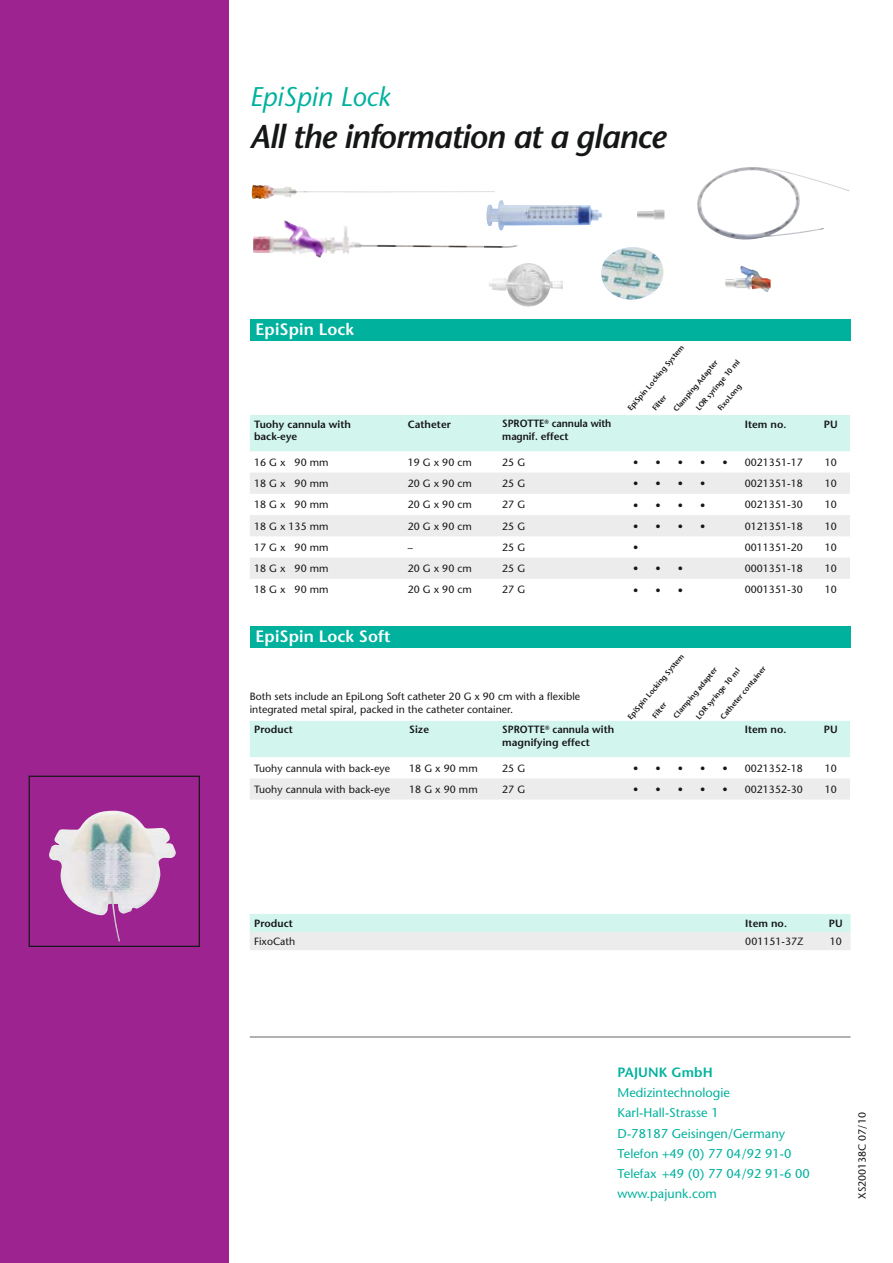
<style>
.page{position:relative;width:893px;height:1263px;background:#fff}
.page>*{position:absolute;margin:0;border:0;box-sizing:border-box;transform-origin:0 0}
.t1{font:italic 600 33px "Stone Sans";letter-spacing:-.03em;color:#151616}
.t2{font:italic 27px "Stone Sans";letter-spacing:.005em;color:#00b19d}
.t3{font:600 16.5px "Stone Sans";letter-spacing:.005em;color:#fff}
.t4{font:600 13.5px "Stone Sans";letter-spacing:.005em;color:#00b19d}
.t5{font:12.75px/20.2px "Stone Sans";letter-spacing:.005em;color:#00b19d}
.t6{font:10.5px/12.6px "Stone Sans";letter-spacing:.005em;color:#151616}
.t7{font:600 10.5px/12.6px "Stone Sans";letter-spacing:.005em;color:#151616}
.t8{font:600 10.5px/12.6px "Stone Sans";letter-spacing:.005em;color:#151616;scale:.95 1}
.t9{font:600 7.5px/16.4px "Stone Sans";color:#151616}
.s1{font-weight:600}
</style>
<div class="page">
<div style="left:0;top:0;width:229px;height:1263px;background:#9d2391"></div>
<img style="left:486px;top:200px;width:116px;height:26px">
<img style="left:725px;top:266px;width:46px;height:26px">
<img style="left:637px;top:210px;width:28px;height:10px">
<img style="left:601px;top:247px;width:62px;height:53px;border-radius:50%">
<img style="left:252px;top:185px;width:243px;height:14px">
<img style="left:253px;top:220px;width:265px;height:38px">
<img style="left:697px;top:167px;width:153px;height:73px">
<img style="left:489px;top:263px;width:74px;height:44px">
<hr style="left:250px;top:1036px;width:600px;height:2px;background:#989899">
<div style="left:29px;top:776px;width:171px;height:171px;border:1px solid #151616"></div>
<img style="left:49px;top:811px;width:127px;height:130px">
<div style="left:250px;top:319px;width:600px;height:22px;background:#00b19d"></div>
<div style="left:250px;top:415px;width:600px;height:36px;background:#d2f5ee"></div>
<svg style="left:250px;top:473px;width:600px;height:106px;fill:#ececec"></svg>
<div style="left:250px;top:626px;width:600px;height:22px;background:#00b19d"></div>
<div style="left:250px;top:721px;width:600px;height:36px;background:#d2f5ee"></div>
<div style="left:250px;top:778px;width:600px;height:22px;background:#ececec"></div>
<svg style="left:250px;top:914px;width:601px;height:36px;background:#dff0ed"></svg>
<h2 class="t2" style="left:250px;top:87px;width:142px">EpiSpin Lock</h2>
<h1 class="t1" style="left:250px;top:124px;width:417px">All the information at a glance</h1>
<h3 class="t3" style="left:256px;top:323px;width:100px">EpiSpin Lock</h3>
<p class="t9" style="left:624px;top:405px;width:84px;rotate:-50deg">EpiSpin Locking System</p>
<p class="t9" style="left:692px;top:405px;width:65px;rotate:-50deg">LOR syringe 10 ml</p>
<p class="t9" style="left:669px;top:406px;width:66px;rotate:-50deg">Clamping Adapter</p>
<p class="t9" style="left:713px;top:405px;width:34px;rotate:-50deg">FixoLong</p>
<p class="t9" style="left:648px;top:405px;width:19px;rotate:-50deg">Filter</p>
<p class="t7" style="left:254px;top:419px;width:98px">Tuohy cannula with back-eye</p>
<p class="t7" style="left:408px;top:419px;width:45px">Catheter</p>
<p class="t8" style="left:502px;top:418px;width:116px">SPROTTE<sup>®</sup> cannula with magnif. effect</p>
<p class="t7" style="left:745px;top:419px;width:43px">Item no.</p>
<p class="t7" style="left:824px;top:419px;width:15px">PU</p>
<p class="t6" style="left:254px;top:457px;width:76px">16 G x 90 mm</p>
<p class="t6" style="left:408px;top:457px;width:66px">19 G x 90 cm</p>
<p class="t6" style="left:502px;top:457px;width:24px">25 G</p>
<p class="t7" style="left:633px;top:457px;width:29px">• •</p>
<p class="t7" style="left:678px;top:457px;width:29px">• •</p>
<p class="t6" style="left:722px;top:457px;width:82px"><span class="s1">•</span> 0021351-17</p>
<p class="t6" style="left:825px;top:457px;width:14px">10</p>
<p class="t6" style="left:254px;top:478px;width:76px">18 G x 90 mm</p>
<p class="t6" style="left:408px;top:478px;width:66px">20 G x 90 cm</p>
<p class="t6" style="left:502px;top:478px;width:24px">25 G</p>
<p class="t7" style="left:633px;top:478px;width:29px">• •</p>
<p class="t7" style="left:678px;top:478px;width:29px">• •</p>
<p class="t6" style="left:745px;top:478px;width:60px">0021351-18</p>
<p class="t6" style="left:825px;top:478px;width:14px">10</p>
<p class="t6" style="left:254px;top:499px;width:76px">18 G x 90 mm</p>
<p class="t6" style="left:408px;top:499px;width:66px">20 G x 90 cm</p>
<p class="t6" style="left:502px;top:499px;width:24px">27 G</p>
<p class="t7" style="left:633px;top:500px;width:29px">• •</p>
<p class="t7" style="left:678px;top:500px;width:29px">• •</p>
<p class="t6" style="left:745px;top:499px;width:60px">0021351-30</p>
<p class="t6" style="left:825px;top:499px;width:14px">10</p>
<p class="t6" style="left:254px;top:521px;width:76px">18 G x 135 mm</p>
<p class="t6" style="left:408px;top:521px;width:66px">20 G x 90 cm</p>
<p class="t6" style="left:502px;top:521px;width:24px">25 G</p>
<p class="t7" style="left:633px;top:521px;width:29px">• •</p>
<p class="t7" style="left:678px;top:521px;width:29px">• •</p>
<p class="t6" style="left:745px;top:521px;width:60px">0121351-18</p>
<p class="t6" style="left:825px;top:521px;width:14px">10</p>
<p class="t6" style="left:254px;top:542px;width:76px">17 G x 90 mm</p>
<p class="t6" style="left:408px;top:542px;width:7px">–</p>
<p class="t6" style="left:502px;top:542px;width:24px">25 G</p>
<p class="t7" style="left:633px;top:542px;width:7px">•</p>
<p class="t6" style="left:745px;top:542px;width:60px">0011351-20</p>
<p class="t6" style="left:825px;top:542px;width:14px">10</p>
<p class="t6" style="left:254px;top:563px;width:76px">18 G x 90 mm</p>
<p class="t6" style="left:408px;top:563px;width:66px">20 G x 90 cm</p>
<p class="t6" style="left:502px;top:563px;width:24px">25 G</p>
<p class="t7" style="left:633px;top:563px;width:29px">• •</p>
<p class="t7" style="left:678px;top:563px;width:7px">•</p>
<p class="t6" style="left:745px;top:563px;width:60px">0001351-18</p>
<p class="t6" style="left:825px;top:563px;width:14px">10</p>
<p class="t6" style="left:254px;top:585px;width:76px">18 G x 90 mm</p>
<p class="t6" style="left:408px;top:585px;width:66px">20 G x 90 cm</p>
<p class="t6" style="left:502px;top:585px;width:24px">27 G</p>
<p class="t7" style="left:633px;top:585px;width:29px">• •</p>
<p class="t7" style="left:678px;top:585px;width:7px">•</p>
<p class="t6" style="left:745px;top:585px;width:60px">0001351-30</p>
<p class="t6" style="left:825px;top:585px;width:14px">10</p>
<h3 class="t3" style="left:256px;top:630px;width:136px">EpiSpin Lock Soft</h3>
<p class="t6" style="left:250px;top:691px;width:332px">Both sets include an EpiLong Soft catheter 20 G x 90 cm with a flexible integrated metal spiral, packed in the catheter container.</p>
<p class="t9" style="left:624px;top:713px;width:84px;rotate:-50deg">EpiSpin Locking System</p>
<p class="t9" style="left:716px;top:713px;width:68px;rotate:-50deg">Catheter container</p>
<p class="t9" style="left:657px;top:702px;width:65px;text-indent:-14px;rotate:-50deg">Filter<br>Clamping adapter</p>
<p class="t9" style="left:692px;top:713px;width:65px;rotate:-50deg">LOR syringe 10 ml</p>
<p class="t7" style="left:254px;top:725px;width:40px">Product</p>
<p class="t7" style="left:409px;top:725px;width:21px">Size</p>
<p class="t8" style="left:502px;top:724px;width:119px">SPROTTE<sup>®</sup> cannula with magnifying effect</p>
<p class="t7" style="left:745px;top:725px;width:43px">Item no.</p>
<p class="t7" style="left:824px;top:725px;width:15px">PU</p>
<p class="t6" style="left:254px;top:763px;width:137px">Tuohy cannula with back-eye</p>
<p class="t6" style="left:409px;top:763px;width:70px">18 G x 90 mm</p>
<p class="t6" style="left:502px;top:763px;width:24px">25 G</p>
<p class="t7" style="left:633px;top:763px;width:29px">• •</p>
<p class="t7" style="left:678px;top:763px;width:29px">• •</p>
<p class="t6" style="left:722px;top:763px;width:82px"><span class="s1">•</span> 0021352-18</p>
<p class="t6" style="left:825px;top:763px;width:14px">10</p>
<p class="t6" style="left:254px;top:784px;width:137px">Tuohy cannula with back-eye</p>
<p class="t6" style="left:409px;top:784px;width:70px">18 G x 90 mm</p>
<p class="t6" style="left:502px;top:784px;width:24px">27 G</p>
<p class="t7" style="left:633px;top:784px;width:29px">• •</p>
<p class="t7" style="left:678px;top:784px;width:29px">• •</p>
<p class="t6" style="left:722px;top:784px;width:82px"><span class="s1">•</span> 0021352-30</p>
<p class="t6" style="left:825px;top:784px;width:14px">10</p>
<p class="t7" style="left:254px;top:918px;width:40px">Product</p>
<p class="t7" style="left:745px;top:918px;width:43px">Item no.</p>
<p class="t7" style="left:829px;top:918px;width:15px">PU</p>
<p class="t6" style="left:254px;top:936px;width:43px">FixoCath</p>
<p class="t6" style="left:745px;top:936px;width:60px">001151-37Z</p>
<p class="t6" style="left:830px;top:936px;width:14px">10</p>
<p class="t4" style="left:618px;top:1067px;width:97px">PAJUNK GmbH</p>
<p class="t5" style="left:618px;top:1084px;width:194px">Medizintechnologie<br>Karl-Hall-Strasse 1<br>D-78187 Geisingen/Germany<br>Telefon +49 (0) 77 04 /92 91-0<br>Telefax +49 (0) 77 04 /92 91-6 00 www.pajunk.com</p>
<p class="t6" style="left:857px;top:1199px;width:88px;rotate:-90deg">XS200138C 07/10</p>
</div>
